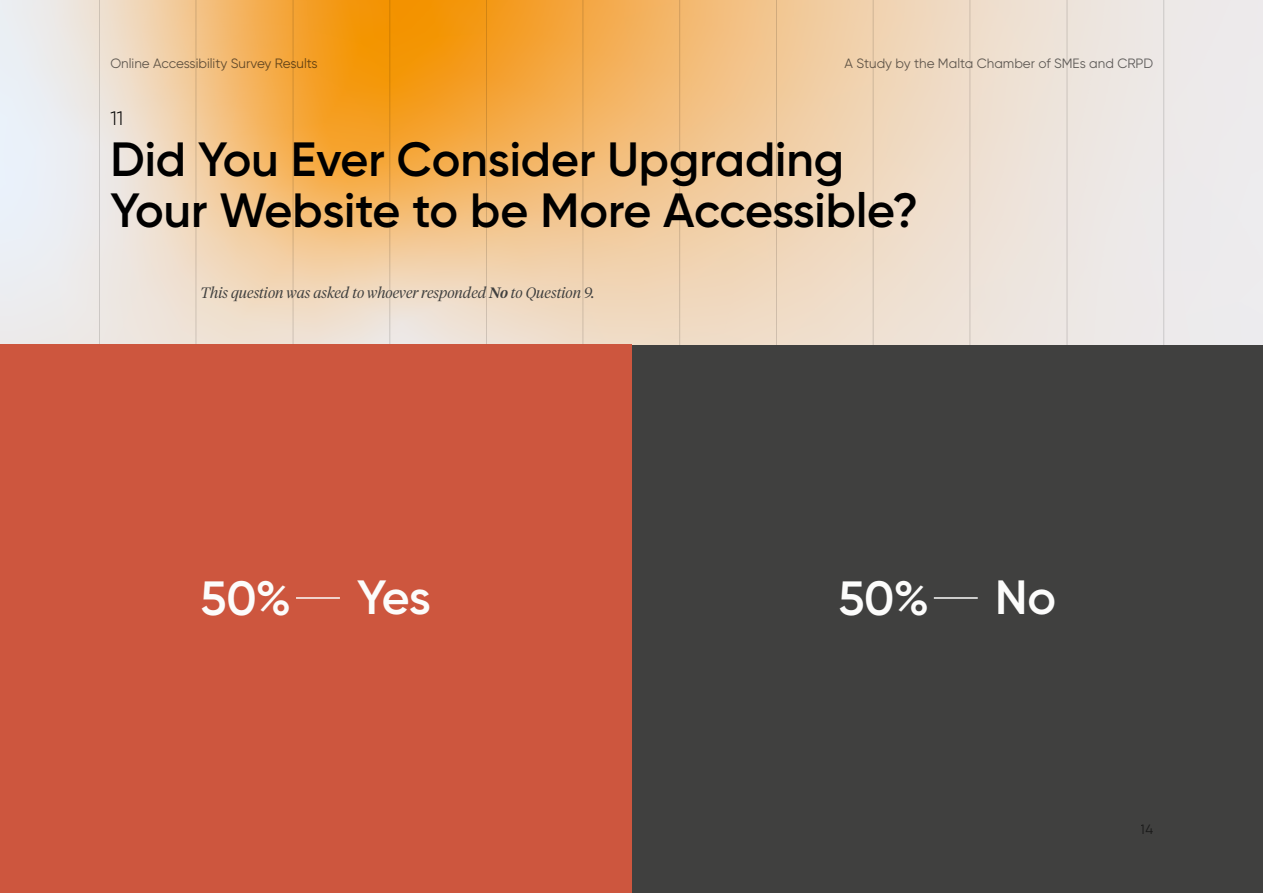
<style>
.page{position:relative;width:1263px;height:893px;background:#fff}
.page>*{position:absolute;margin:0;border:0;box-sizing:border-box;transform-origin:0 0}
.t1{font:600 48px/51px "Gilroy";color:#000}
.t2{font:600 48px "Gilroy";letter-spacing:-.01em;color:#fcfcfb}
.t3{font:300 19.5px "Gilroy";color:#000}
.t4{font:italic 300 15px "Test Tiempos Headline";color:#40403f}
.t5{font:13.5px "Gilroy";color:#000}
.s1{font-weight:500}
</style>
<div class="page">
<svg style="left:0;top:0;width:1263px;height:345px;background:#efd1ac"></svg>
<hr style="left:99px;top:0;width:1px;height:893px;background:#000">
<hr style="left:196px;top:0;width:1px;height:893px;background:#000">
<hr style="left:293px;top:0;width:1px;height:893px;background:#000">
<hr style="left:390px;top:0;width:1px;height:893px;background:#000">
<hr style="left:486px;top:0;width:1px;height:893px;background:#000">
<hr style="left:583px;top:0;width:1px;height:893px;background:#000">
<hr style="left:679px;top:0;width:1px;height:893px;background:#000">
<hr style="left:776px;top:0;width:1px;height:893px;background:#000">
<hr style="left:873px;top:0;width:1px;height:893px;background:#000">
<hr style="left:970px;top:0;width:1px;height:893px;background:#000">
<hr style="left:1067px;top:0;width:1px;height:893px;background:#000">
<hr style="left:1163px;top:0;width:1px;height:893px;background:#000">
<div style="left:631px;top:345px;width:632px;height:548px;background:#40403f"></div>
<div style="left:0;top:345px;width:631px;height:548px;background:#cd563e"></div>
<hr style="left:934px;top:597px;width:44px;height:2px;background:#fcfcfb">
<hr style="left:296px;top:597px;width:44px;height:2px;background:#fcfcfb">
<p class="t5" style="left:110px;top:55px;width:209px">Online Accessibility Survey Results</p>
<p class="t5" style="left:845px;top:55px;width:310px">A Study by the Malta Chamber of SMEs and CRPD</p>
<h2 class="t3" style="left:110px;top:107px;width:14px">11</h2>
<h1 class="t1" style="left:110px;top:133px;width:810px">Did You Ever Consider Upgrading<br>Your Website to be More Accessible?</h1>
<p class="t4" style="left:201px;top:283px;width:395px">This question was asked to whoever responded <span class="s1">No</span> to Question 9.</p>
<h1 class="t2" style="left:201px;top:568px;width:92px">50%</h1>
<h1 class="t2" style="left:357px;top:568px;width:75px">Yes</h1>
<h1 class="t2" style="left:838px;top:568px;width:92px">50%</h1>
<h1 class="t2" style="left:995px;top:568px;width:63px">No</h1>
<p class="t5" style="left:1141px;top:821px;width:14px">14</p>
</div>
